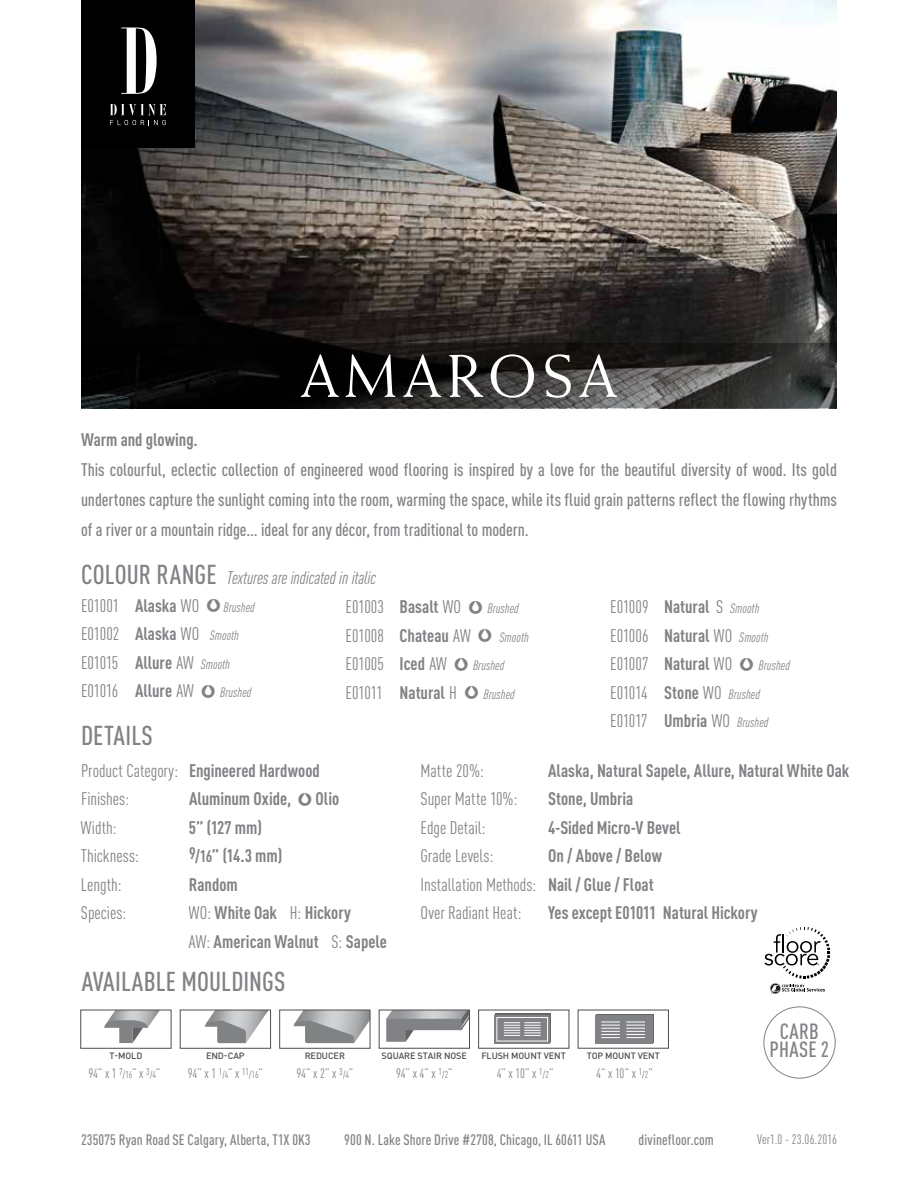
<style>
.page{position:relative;width:918px;height:1188px;background:#fff}
.page>*{position:absolute;margin:0;border:0;box-sizing:border-box;transform-origin:0 0}
.t1{font:60px "Weiss";letter-spacing:.085em;color:#fff}
.t2{font:500 condensed 27px "DINOT";letter-spacing:.01em;color:#808285}
.t3{font:500 condensed 21.75px/18.1px "DINOT";letter-spacing:.02em;color:#808285}
.t4{font:condensed 18px/28.5px "DINOT";letter-spacing:-.005em;color:#808285}
.t5{font:500 condensed 18px/30px "DINOT";letter-spacing:.005em;color:#808285;text-align:justify}
.t6{font:700 condensed 18px/28.5px "DINOT";letter-spacing:-.005em;color:#808285}
.t7{font:italic condensed 18px "DINOT";letter-spacing:-.005em;color:#808285}
.t8{font:500 condensed 15px "DINOT";letter-spacing:.01em;color:#808285}
.t9{font:condensed 13.5px "DINOT";color:#808285}
.t10{font:500 9.15px "DINOT";letter-spacing:-.01em;color:#4d4d4f}
.s1{font-weight:500;font-style:normal;font-size:27px}
.s2{font-weight:700}
.s3{font-family:"Ecology P01";font-stretch:normal;font-size:15px}
.s4{font-style:italic;font-size:13.5px}
.s5{font-family:"Ecology P01";font-weight:400;font-stretch:normal;font-size:15px}
.s6{font-size:16.5px}
.s7{font-weight:400}
.s8{font-size:9.75px}
</style>
<div class="page">
<img style="left:81px;top:0;width:756px;height:343px">
<svg style="left:81px;top:343px;width:756px;height:65px"></svg>
<div style="left:81px;top:0;width:114px;height:147px;background:#000"></div>
<svg style="left:121px;top:28px;width:36px;height:66px"></svg>
<svg style="left:110px;top:104px;width:56px;height:21px"></svg>
<svg style="left:104px;top:1010px;width:56px;height:33px"></svg>
<div style="left:496px;top:1014px;width:55px;height:28px;background:#636466"></div>
<div style="left:494px;top:1015px;width:56px;height:28px;background:#808285"></div>
<svg style="left:504px;top:1022px;width:37px;height:14px"></svg>
<div style="left:496px;top:1017px;width:52px;height:24px;border:1px solid #fff"></div>
<div style="left:596px;top:1014px;width:58px;height:28px;background:#808285"></div>
<div style="left:595px;top:1016px;width:58px;height:28px;background:#808285"></div>
<svg style="left:601px;top:1022px;width:19px;height:16px"></svg>
<svg style="left:626px;top:1022px;width:19px;height:16px"></svg>
<svg style="left:386px;top:1012px;width:82px;height:30px"></svg>
<div style="left:379px;top:1010px;width:91px;height:38px;border:1px solid #4d4d4f"></div>
<div style="left:180px;top:1010px;width:91px;height:38px;border:1px solid #4e4e50"></div>
<svg style="left:205px;top:1010px;width:64px;height:33px"></svg>
<svg style="left:294px;top:1010px;width:76px;height:33px"></svg>
<svg style="left:764px;top:927px;width:66px;height:67px"></svg>
<div style="left:764px;top:1007px;width:72px;height:71px;border:1px solid #808285;border-radius:50%"></div>
<h1 class="t1" style="left:300px;top:341px;width:319px">AMAROSA</h1>
<p class="t6" style="left:81px;top:425px;width:118px">Warm and glowing.</p>
<p class="t5" style="left:81px;top:454px;width:758px">This colourful, eclectic collection of engineered wood flooring is inspired by a love for the beautiful diversity of wood. Its gold undertones capture the sunlight coming into the room, warming the space, while its fluid grain patterns reflect the flowing rhythms of a river or a mountain ridge... ideal for any décor, from traditional to modern.</p>
<p class="t7" style="left:81px;top:567px;width:297px"><span class="s1">Colour Range</span> Textures are indicated in italic</p>
<p class="t4" style="left:81px;top:591px;width:175px">E01001 <span class="s2">Alaska</span> WO <span class="s3">$</span> <span class="s4">Brushed<br></span>E01002 <span class="s2">Alaska</span> WO <span class="s4">Smooth<br></span>E01015 <span class="s2">Allure</span> AW <span class="s4">Smooth<br></span>E01016 <span class="s2">Allure</span> AW <span class="s3">$</span> <span class="s4">Brushed</span></p>
<p class="t4" style="left:610px;top:592px;width:181px">E01009 <span class="s2">Natural</span> S <span class="s4">Smooth<br></span>E01006 <span class="s2">Natural</span> WO <span class="s4">Smooth<br></span>E01007 <span class="s2">Natural</span> WO <span class="s3">$</span> <span class="s4">Brushed<br></span>E01014 <span class="s2">Stone</span> WO <span class="s4">Brushed<br></span>E01017 <span class="s2">Umbria</span> WO <span class="s4">Brushed</span></p>
<p class="t4" style="left:346px;top:592px;width:185px">E01003 <span class="s2">Basalt</span> WO <span class="s3">$</span> <span class="s4">Brushed<br></span>E01008 <span class="s2">Chateau</span> AW <span class="s3">$</span> <span class="s4">Smooth<br></span>E01005 <span class="s2">Iced</span> AW <span class="s3">$</span> <span class="s4">Brushed<br></span>E01011 <span class="s2">Natural</span> H <span class="s3">$</span> <span class="s4">Brushed</span></p>
<h2 class="t2" style="left:81px;top:719px;width:73px">details</h2>
<p class="t4" style="left:81px;top:756px;width:240px">Product Category: <span class="s2">Engineered Hardwood<br></span>Finishes:</p>
<p class="t4" style="left:421px;top:756px;width:65px">Matte 20%:</p>
<p class="t6" style="left:548px;top:756px;width:303px">Alaska, Natural Sapele, Allure, Natural White Oak</p>
<p class="t4" style="left:421px;top:785px;width:98px">Super Matte 10%:</p>
<p class="t6" style="left:548px;top:784px;width:87px">Stone, Umbria</p>
<p class="t4" style="left:421px;top:813px;width:66px">Edge Detail:</p>
<p class="t6" style="left:548px;top:813px;width:134px">4-Sided Micro-V Bevel</p>
<p class="t4" style="left:421px;top:842px;width:74px">Grade Levels:</p>
<p class="t6" style="left:189px;top:784px;width:152px">Aluminum Oxide, <span class="s5">$</span> Olio</p>
<p class="t4" style="left:81px;top:813px;width:37px">Width:</p>
<p class="t6" style="left:189px;top:813px;width:75px">5” (127 mm)</p>
<p class="t4" style="left:81px;top:842px;width:59px">Thickness:</p>
<p class="t6" style="left:189px;top:841px;width:95px"><sup>9</sup><span class="s6">/16</span>” (14.3 mm)</p>
<p class="t4" style="left:81px;top:870px;width:42px">Length:</p>
<p class="t6" style="left:189px;top:870px;width:50px">Random</p>
<p class="t4" style="left:81px;top:899px;width:47px">Species:</p>
<p class="t6" style="left:189px;top:898px;width:199px"><span class="s7">WO:</span> White Oak <span class="s7">H:</span> Hickory<br><span class="s7">AW:</span> American Walnut <span class="s7">S:</span> Sapele</p>
<p class="t4" style="left:421px;top:842px;width:243px;text-indent:127px"><span class="s2">On / Above / Below<br></span>Installation Methods: <span class="s2">Nail / Glue / Float<br></span>Over Radiant Heat:</p>
<p class="t6" style="left:548px;top:898px;width:211px">Yes except E01011 Natural Hickory</p>
<h2 class="t2" style="left:82px;top:966px;width:205px">Available Mouldings</h2>
<p class="t10" style="left:109px;top:1050px;width:35px">T-MOLD</p>
<p class="t9" style="left:88px;top:1065px;width:73px">94” x 1 <sup>7</sup><span class="s8">/16</span>” x <sup>3</sup><span class="s8">/4</span>”</p>
<p class="t10" style="left:206px;top:1050px;width:40px">END-CAP</p>
<p class="t9" style="left:188px;top:1065px;width:77px">94” x 1 <sup>1</sup><span class="s8">/4</span>” x <sup>11</sup><span class="s8">/16</span>”</p>
<p class="t10" style="left:305px;top:1050px;width:42px">REDUCER</p>
<p class="t9" style="left:297px;top:1065px;width:58px">94” x 2” x <sup>3</sup><span class="s8">/4</span>”</p>
<p class="t10" style="left:382px;top:1050px;width:87px">SQUARE STAIR NOSE</p>
<p class="t9" style="left:396px;top:1065px;width:58px">94” x 4” x <sup>1</sup><span class="s8">/2</span>”</p>
<p class="t10" style="left:481px;top:1050px;width:86px">FLUSH MOUNT VENT</p>
<p class="t9" style="left:497px;top:1065px;width:58px">4” x 10” x <sup>1</sup><span class="s8">/2</span>”</p>
<p class="t10" style="left:587px;top:1050px;width:75px">TOP MOUNT VENT</p>
<p class="t9" style="left:596px;top:1065px;width:58px">4” x 10” x <sup>1</sup><span class="s8">/2</span>”</p>
<p class="t8" style="left:81px;top:1130px;width:231px">235075 Ryan Road SE Calgary, Alberta, T1X 0K3</p>
<p class="t8" style="left:344px;top:1130px;width:249px">900 N. Lake Shore Drive #2708, Chicago, IL 60611 USA</p>
<p class="t8" style="left:639px;top:1130px;width:77px">divinefloor.com</p>
<p class="t3" style="left:770px;top:1022px;width:61px;text-indent:10px">CARB<br>Phase 2</p>
<p class="t9" style="left:757px;top:1132px;width:81px">Ver1.0 - 23.06.2016</p>
</div>
